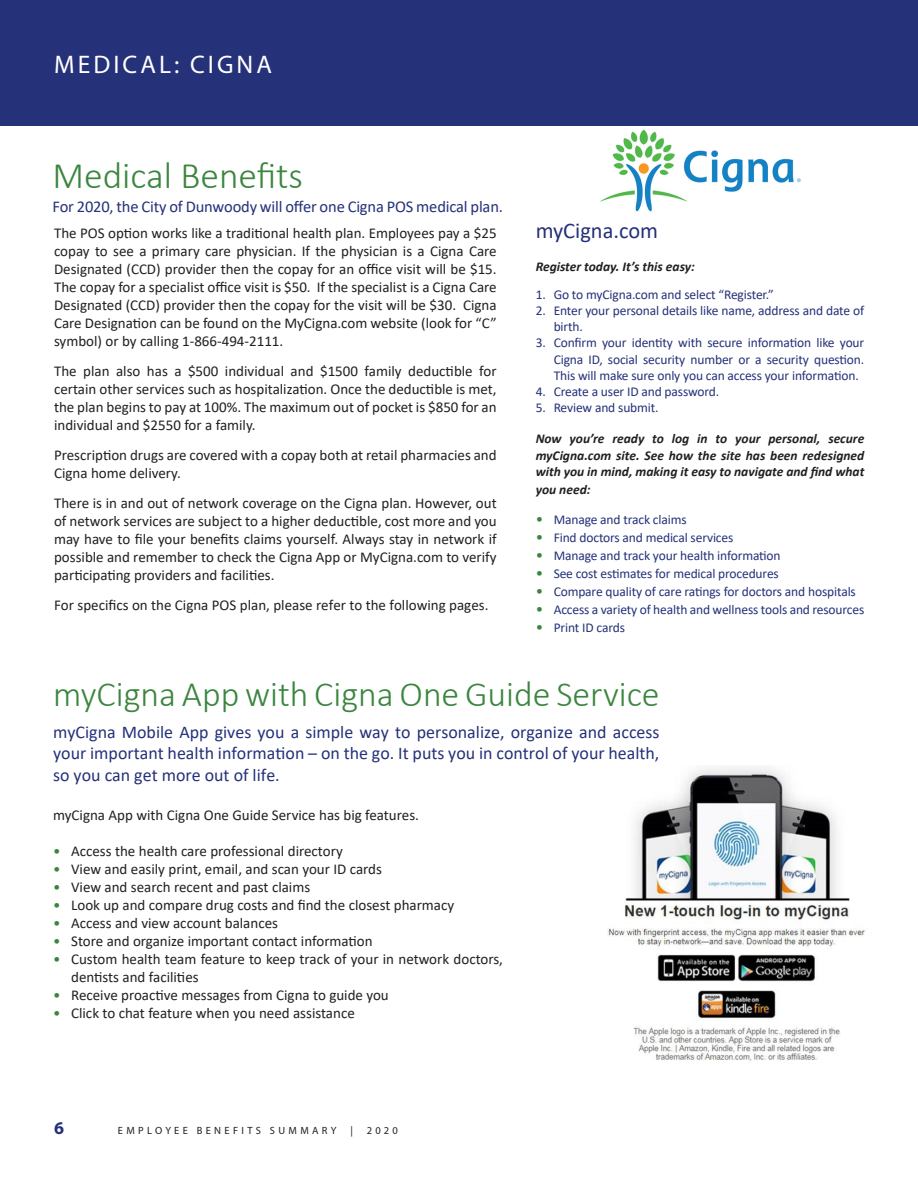
<style>
.page{position:relative;width:918px;height:1188px;background:#fff}
.page>*{position:absolute;margin:0;border:0;box-sizing:border-box;transform-origin:0 0}
.Dunwoody_Headlines{font:300 37.5px "Calibri";color:#3b863f}
._02-Suwanee_Headline{font:300 35.85px "Calibri";color:#3b863f}
.Dunwoody_Standing_He{font:25.5px "Myriad Pro";letter-spacing:.12em;color:#fff}
.Dunwoody_Sidebar_Hea{font:22.35px "Calibri";color:#253179}
._03-Suwanee_Decks{font:18px/21.5px "Calibri";color:#253179;text-align:justify}
.t1{font:700 18px "Myriad Pro";color:#253179}
.Dunwoody_Decks{font:16.5px "Calibri";letter-spacing:-.01em;color:#253179}
.Dunwoody_Body_Copy_J{font:15px/18px "Calibri";color:#231f20}
._06-Suwanee_Body_Cop{font:15px/18px "Calibri";color:#231f20}
._05-Suwanee_Body_Cop{font:15px "Calibri";color:#231f20}
.Online_Instructions{font:13.5px/16.2px "Calibri";letter-spacing:-.01em;color:#253179}
.Dunwoody_Sidebar_Cop{font:italic 700 13.5px/16.2px "Calibri";color:#231f20;text-align:justify}
._06-Suwanee_Body_Cop-2{font:13.5px "Calibri";letter-spacing:-.01em;color:#253179}
.Dunwoody_Sidebar_Cop-2{font:13.5px "Calibri";letter-spacing:-.01em;color:#253179}
.t2{font:10.5px "Myriad Pro";letter-spacing:.32em;color:#231f20}
.s1{font-size:15px;color:#3b863f}
.s2{color:#3b863f}
</style>
<div class="page">
<img style="left:600px;top:129px;width:201px;height:83px">
<div style="left:0;top:0;width:918px;height:126px;background:#253179"></div>
<img style="left:607px;top:767px;width:258px;height:294px">
<p class="Dunwoody_Standing_He" style="left:54px;top:49px;width:219px">MEDICAL: CIGNA</p>
<p class="Dunwoody_Headlines" style="left:53px;top:152px;width:252px">Medical Benefits</p>
<p class="Dunwoody_Decks" style="left:53px;top:195px;width:450px">For 2020, the City of Dunwoody will offer one Cigna POS medical plan.</p>
<p class="Dunwoody_Body_Copy_J" style="left:54px;top:224px;width:444px">The POS option works like a traditional health plan. Employees pay a $25 copay to see a primary care physician. If the physician is a Cigna Care Designated (CCD) provider then the copay for an office visit will be $15.<br>The copay for a specialist office visit is $50. If the specialist is a Cigna Care Designated (CCD) provider then the copay for the visit will be $30. Cigna Care Designation can be found on the MyCigna.com website (look for “C” symbol) or by calling 1-866-494-2111.</p>
<p class="Dunwoody_Body_Copy_J" style="left:54px;top:362px;width:444px;text-align:justify">The plan also has a $500 individual and $1500 family deductible for certain other services such as hospitalization. Once the deductible is met, the plan begins to pay at 100%. The maximum out of pocket is $850 for an individual and $2550 for a family.</p>
<p class="Dunwoody_Body_Copy_J" style="left:54px;top:446px;width:444px">Prescription drugs are covered with a copay both at retail pharmacies and<br>Cigna home delivery.</p>
<p class="Dunwoody_Body_Copy_J" style="left:54px;top:494px;width:444px;text-align:justify">There is in and out of network coverage on the Cigna plan. However, out of network services are subject to a higher deductible, cost more and you may have to file your benefits claims yourself. Always stay in network if possible and remember to check the Cigna App or MyCigna.com to verify participating providers and facilities.</p>
<p class="Dunwoody_Body_Copy_J" style="left:54px;top:596px;width:434px">For specifics on the Cigna POS plan, please refer to the following pages.</p>
<p class="Dunwoody_Sidebar_Hea" style="left:536px;top:215px;width:124px">myCigna.com</p>
<p class="Dunwoody_Sidebar_Cop" style="left:536px;top:258px;width:161px">Register today. It’s this easy:</p>
<p class="Online_Instructions" style="left:536px;top:286px;width:240px">1. Go to myCigna.com and select “Register.”</p>
<p class="Online_Instructions" style="left:554px;top:302px;width:312px;text-indent:-18px">2. Enter your personal details like name, address and date of birth.</p>
<p class="Online_Instructions" style="left:554px;top:334px;width:312px;text-indent:-18px">3. Confirm your identity with secure information like your<br>Cigna ID, social security number or a security question.<br>This will make sure only you can access your information.</p>
<p class="Online_Instructions" style="left:536px;top:383px;width:183px">4. Create a user ID and password.</p>
<p class="Online_Instructions" style="left:536px;top:399px;width:122px">5. Review and submit.</p>
<p class="Dunwoody_Sidebar_Cop" style="left:536px;top:430px;width:330px">Now you’re ready to log in to your personal, secure myCigna.com site. See how the site has been redesigned with you in mind, making it easy to navigate and find what</p>
<p class="Dunwoody_Sidebar_Cop" style="left:536px;top:481px;width:56px">you need:</p>
<p class="Dunwoody_Sidebar_Cop-2" style="left:536px;top:510px;width:153px"><span class="s1">•</span> Manage and track claims</p>
<p class="Dunwoody_Sidebar_Cop-2" style="left:536px;top:528px;width:199px"><span class="s1">•</span> Find doctors and medical services</p>
<p class="Dunwoody_Sidebar_Cop-2" style="left:536px;top:546px;width:247px"><span class="s1">•</span> Manage and track your health information</p>
<p class="_06-Suwanee_Body_Cop-2" style="left:536px;top:564px;width:245px"><span class="s1">•</span> See cost estimates for medical procedures</p>
<p class="_06-Suwanee_Body_Cop-2" style="left:536px;top:582px;width:322px"><span class="s1">•</span> Compare quality of care ratings for doctors and hospitals</p>
<p class="_06-Suwanee_Body_Cop-2" style="left:536px;top:600px;width:330px"><span class="s1">•</span> Access a variety of health and wellness tools and resources</p>
<p class="_06-Suwanee_Body_Cop-2" style="left:536px;top:618px;width:91px"><span class="s1">•</span> Print ID cards</p>
<p class="_02-Suwanee_Headline" style="left:53px;top:671px;width:608px">myCigna App with Cigna One Guide Service</p>
<p class="_03-Suwanee_Decks" style="left:53px;top:720px;width:608px">myCigna Mobile App gives you a simple way to personalize, organize and access your important health information – on the go. It puts you in control of your health, so you can get more out of life.</p>
<p class="_05-Suwanee_Body_Cop" style="left:53px;top:805px;width:365px">myCigna App with Cigna One Guide Service has big features.</p>
<p class="_06-Suwanee_Body_Cop" style="left:53px;top:842px;width:291px"><span class="s2">•</span> Access the health care professional directory</p>
<p class="_06-Suwanee_Body_Cop" style="left:53px;top:860px;width:330px"><span class="s2">•</span> View and easily print, email, and scan your ID cards</p>
<p class="_06-Suwanee_Body_Cop" style="left:53px;top:878px;width:259px"><span class="s2">•</span> View and search recent and past claims</p>
<p class="_06-Suwanee_Body_Cop" style="left:53px;top:896px;width:403px"><span class="s2">•</span> Look up and compare drug costs and find the closest pharmacy</p>
<p class="_06-Suwanee_Body_Cop" style="left:53px;top:914px;width:226px"><span class="s2">•</span> Access and view account balances</p>
<p class="_06-Suwanee_Body_Cop" style="left:53px;top:932px;width:321px"><span class="s2">•</span> Store and organize important contact information</p>
<p class="_06-Suwanee_Body_Cop" style="left:71px;top:950px;width:433px;text-indent:-18px"><span class="s2">•</span> Custom health team feature to keep track of your in network doctors, dentists and facilities</p>
<p class="_06-Suwanee_Body_Cop" style="left:53px;top:986px;width:337px"><span class="s2">•</span> Receive proactive messages from Cigna to guide you</p>
<p class="_06-Suwanee_Body_Cop" style="left:53px;top:1004px;width:303px"><span class="s2">•</span> Click to chat feature when you need assistance</p>
<p class="t1" style="left:54px;top:1116px;width:11px">6</p>
<p class="t2" style="left:118px;top:1124px;width:220px">EMPLOYEE BENEFITS SUMMARY</p>
<p class="t2" style="left:350px;top:1124px;width:4px">|</p>
<p class="t2" style="left:367px;top:1124px;width:32px">2020</p>
</div>
